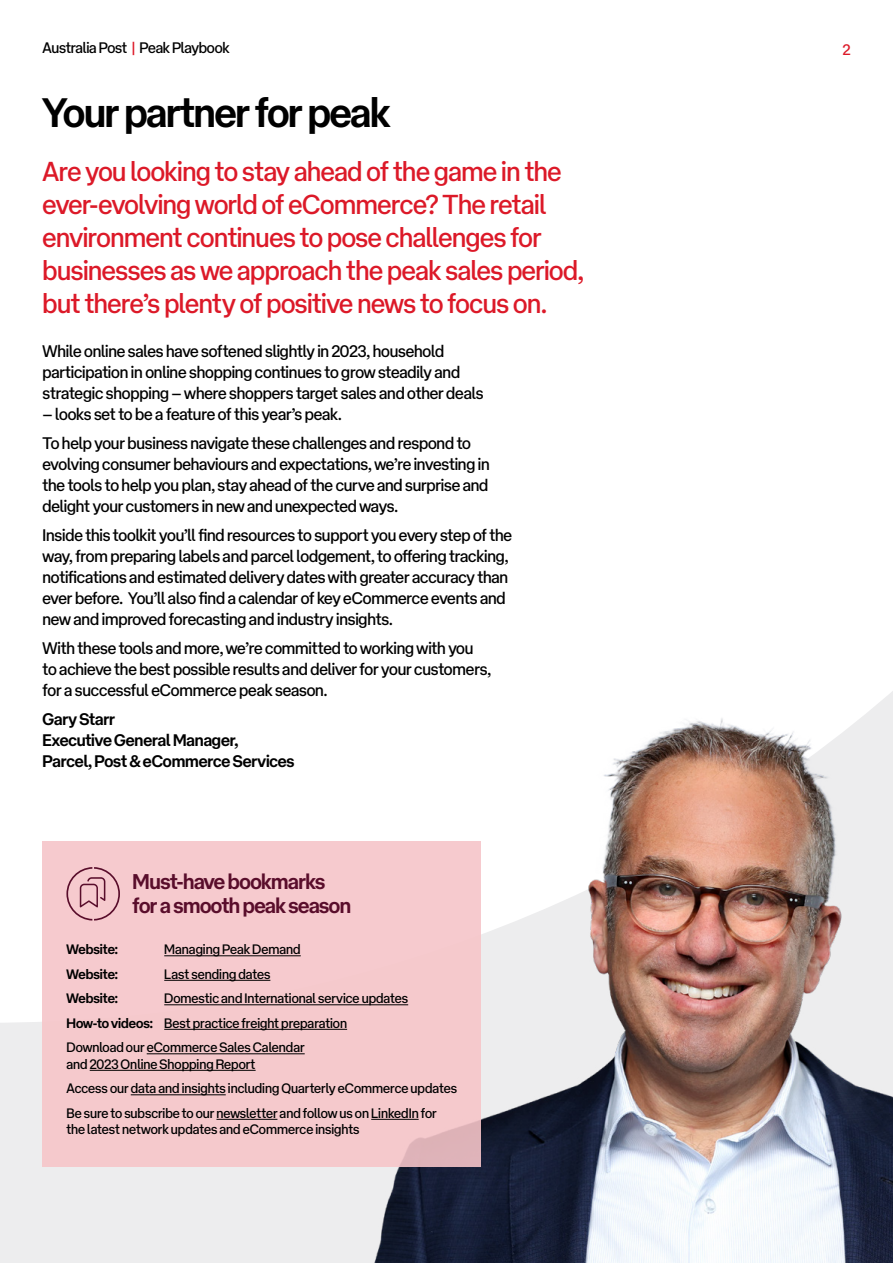
<style>
.page{position:relative;width:893px;height:1263px;background:#fff}
.page>*{position:absolute;margin:0;border:0;box-sizing:border-box;transform-origin:0 0}
.t1{font:700 40.5px "AP Type Pro Display";letter-spacing:-.025em;color:#000}
.t2{font:27px/33px "AP Type Pro Display";letter-spacing:-.015em;color:#dc1928}
.t3{font:700 21px/24px "AP Type Pro Display";letter-spacing:-.025em;color:#590d2b}
.Body_Copy_-_Black{font:16.5px/21px "AP Type Pro Display";letter-spacing:-.01em;color:#000}
.Body_Copy_-_Black-2{font:700 16.5px/21px "AP Type Pro Display";letter-spacing:-.01em;color:#000}
.t4{font:15px "AP Type Pro Display";letter-spacing:-.015em;color:#000}
.t5{font:15px "AP Type Pro Display";color:#dc1928}
.t6{font:13.5px/16.5px "AP Type Pro Display";letter-spacing:-.005em;color:#000}
.t7{font:700 13.5px "AP Type Pro Display";letter-spacing:-.005em;color:#000}
.s1{color:#dc1928}
.s2{font-weight:700}
</style>
<div class="page">
<svg style="left:0;top:691px;width:893px;height:572px"></svg>
<img style="left:308px;top:706px;width:585px;height:557px">
<div style="left:43px;top:841px;width:438px;height:326px;background:#f6c5c9"></div>
<hr style="left:164px;top:955px;width:137px;height:1px;background:#000">
<hr style="left:164px;top:980px;width:106px;height:1px;background:#000">
<hr style="left:164px;top:1004px;width:244px;height:1px;background:#000">
<hr style="left:164px;top:1029px;width:183px;height:1px;background:#000">
<hr style="left:147px;top:1053px;width:158px;height:1px;background:#000">
<hr style="left:90px;top:1070px;width:166px;height:1px;background:#000">
<hr style="left:131px;top:1094px;width:95px;height:1px;background:#000">
<hr style="left:216px;top:1119px;width:61px;height:1px;background:#000">
<hr style="left:371px;top:1119px;width:48px;height:1px;background:#000">
<svg style="left:66px;top:867px;width:54px;height:53px"></svg>
<p class="t4" style="left:43px;top:35px;width:189px">Australia Post <span class="s1">|</span> Peak Playbook</p>
<p class="t1" style="left:43px;top:78px;width:349px">Your partner for peak</p>
<p class="t2" style="left:43px;top:152px;width:543px">Are you looking to stay ahead of the game in the ever-evolving world of eCommerce? The retail environment continues to pose challenges for businesses as we approach the peak sales period, but there’s plenty of positive news to focus on.</p>
<p class="Body_Copy_-_Black" style="left:43px;top:339px;width:443px">While online sales have softened slightly in 2023, household participation in online shopping continues to grow steadily and strategic shopping – where shoppers target sales and other deals</p>
<p class="Body_Copy_-_Black" style="left:43px;top:402px;width:301px">– looks set to be a feature of this year’s peak.</p>
<p class="Body_Copy_-_Black" style="left:43px;top:431px;width:449px">To help your business navigate these challenges and respond to evolving consumer behaviours and expectations, we’re investing in the tools to help you plan, stay ahead of the curve and surprise and delight your customers in new and unexpected ways.</p>
<p class="Body_Copy_-_Black" style="left:43px;top:523px;width:471px">Inside this toolkit you’ll find resources to support you every step of the way, from preparing labels and parcel lodgement, to offering tracking, notifications and estimated delivery dates with greater accuracy than ever before. You’ll also find a calendar of key eCommerce events and new and improved forecasting and industry insights.</p>
<p class="Body_Copy_-_Black" style="left:43px;top:636px;width:450px">With these tools and more, we’re committed to working with you to achieve the best possible results and deliver for your customers, for a successful eCommerce peak season.</p>
<p class="Body_Copy_-_Black-2" style="left:43px;top:707px;width:254px">Gary Starr<br>Executive General Manager,<br>Parcel, Post &amp; eCommerce Services</p>
<p class="t3" style="left:133px;top:868px;width:220px">Must-have bookmarks for a smooth peak season</p>
<p class="t7" style="left:66px;top:938px;width:53px">Website:</p>
<p class="t6" style="left:164px;top:940px;width:138px">Managing Peak Demand</p>
<p class="t7" style="left:66px;top:963px;width:53px">Website:</p>
<p class="t6" style="left:164px;top:964px;width:108px">Last sending dates</p>
<p class="t7" style="left:66px;top:987px;width:53px">Website:</p>
<p class="t6" style="left:164px;top:989px;width:245px">Domestic and International service updates</p>
<p class="t6" style="left:66px;top:1013px;width:282px"><span class="s2">How-to videos:</span> Best practice freight preparation</p>
<p class="t6" style="left:66px;top:1038px;width:240px">Download our eCommerce Sales Calendar and 2023 Online Shopping Report</p>
<p class="t6" style="left:66px;top:1075px;width:392px;line-height:24.5px">Access our data and insights including Quarterly eCommerce updates<br>Be sure to subscribe to our newsletter and follow us on LinkedIn for</p>
<p class="t6" style="left:66px;top:1120px;width:295px">the latest network updates and eCommerce insights</p>
<p class="t5" style="left:843px;top:37px;width:9px">2</p>
</div>
